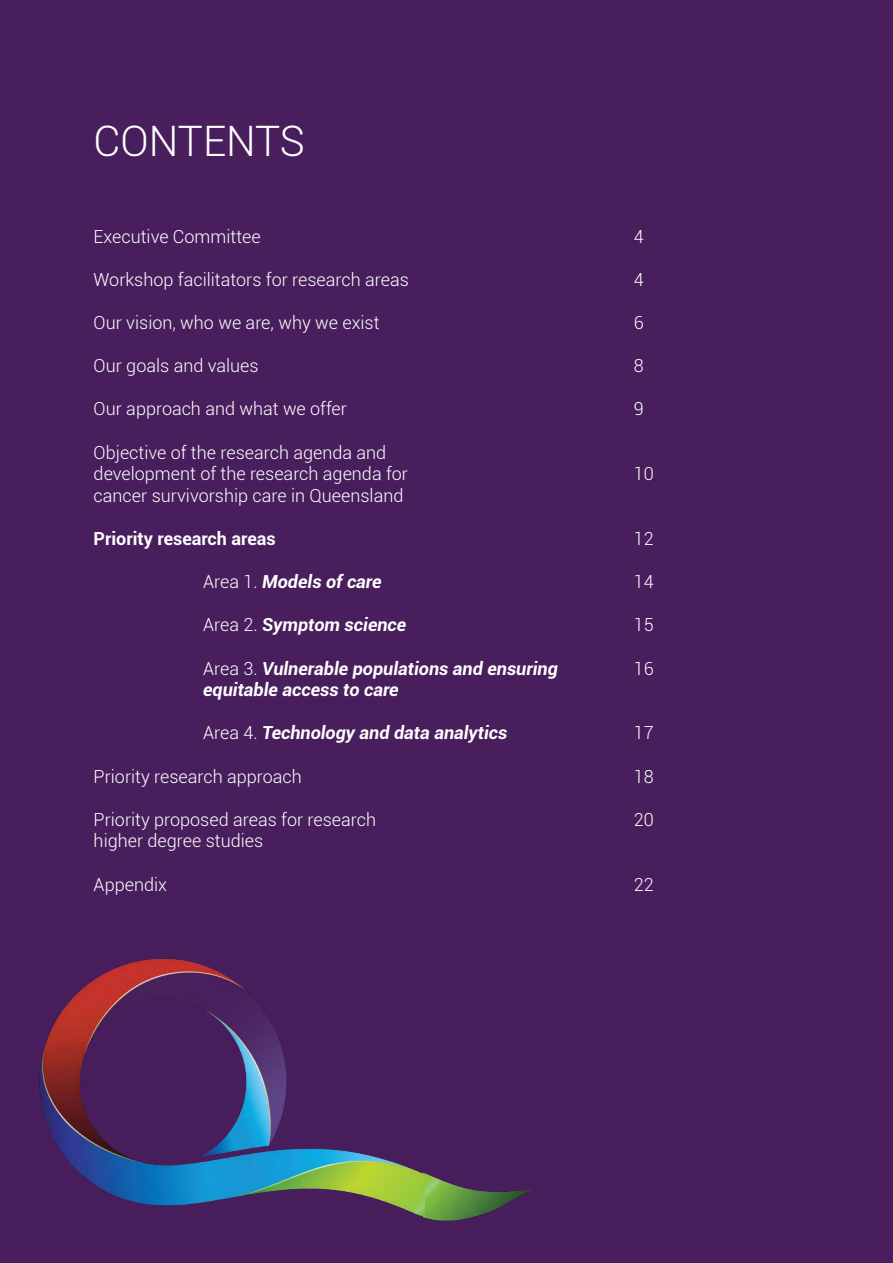
<style>
.page{position:relative;width:893px;height:1263px;background:#481e5d}
.page>*{position:absolute;margin:0;border:0;box-sizing:border-box;transform-origin:0 0}
.t1{font:300 42px "Roboto";color:#fff}
.t2{font:300 18px/21.6px "Roboto";color:#fff}
.t3{font:italic 700 18px "Roboto";color:#fff}
.t4{font:700 18px "Roboto";color:#fff}
.s1{font-weight:300;font-style:normal}
</style>
<div class="page">
<img style="left:425px;top:1173px;width:109px;height:48px">
<img style="left:39px;top:958px;width:386px;height:260px">
<h1 class="t1" style="left:94px;top:112px;width:213px">CONTENTS</h1>
<p class="t2" style="left:94px;top:225px;width:168px">Executive Committee</p>
<p class="t2" style="left:634px;top:225px;width:11px">4</p>
<p class="t2" style="left:94px;top:268px;width:317px">Workshop facilitators for research areas</p>
<p class="t2" style="left:634px;top:268px;width:11px">4</p>
<p class="t2" style="left:94px;top:311px;width:287px">Our vision, who we are, why we exist</p>
<p class="t2" style="left:634px;top:311px;width:11px">6</p>
<p class="t2" style="left:94px;top:354px;width:166px">Our goals and values</p>
<p class="t2" style="left:634px;top:354px;width:11px">8</p>
<p class="t2" style="left:94px;top:397px;width:255px">Our approach and what we offer</p>
<p class="t2" style="left:634px;top:397px;width:11px">9</p>
<p class="t2" style="left:94px;top:441px;width:316px">Objective of the research agenda and development of the research agenda for</p>
<p class="t2" style="left:634px;top:462px;width:21px">10</p>
<p class="t2" style="left:94px;top:484px;width:311px">cancer survivorship care in Queensland</p>
<p class="t4" style="left:94px;top:526px;width:184px">Priority research areas</p>
<p class="t2" style="left:634px;top:527px;width:21px">12</p>
<p class="t3" style="left:203px;top:569px;width:180px"><span class="s1">Area 1.</span> Models of care</p>
<p class="t2" style="left:634px;top:570px;width:21px">14</p>
<p class="t3" style="left:203px;top:612px;width:205px"><span class="s1">Area 2.</span> Symptom science</p>
<p class="t2" style="left:634px;top:613px;width:21px">15</p>
<p class="t3" style="left:203px;top:655px;width:356px"><span class="s1">Area 3.</span> Vulnerable populations and ensuring</p>
<p class="t2" style="left:634px;top:657px;width:21px">16</p>
<p class="t3" style="left:203px;top:677px;width:197px">equitable access to care</p>
<p class="t2" style="left:634px;top:721px;width:21px">17</p>
<p class="t2" style="left:634px;top:765px;width:21px">18</p>
<p class="t2" style="left:634px;top:808px;width:21px">20</p>
<p class="t3" style="left:203px;top:720px;width:306px"><span class="s1">Area 4.</span> Technology and data analytics</p>
<p class="t2" style="left:94px;top:765px;width:210px">Priority research approach</p>
<p class="t2" style="left:94px;top:808px;width:284px">Priority proposed areas for research higher degree studies</p>
<p class="t2" style="left:94px;top:873px;width:75px">Appendix</p>
<p class="t2" style="left:634px;top:873px;width:21px">22</p>
</div>
